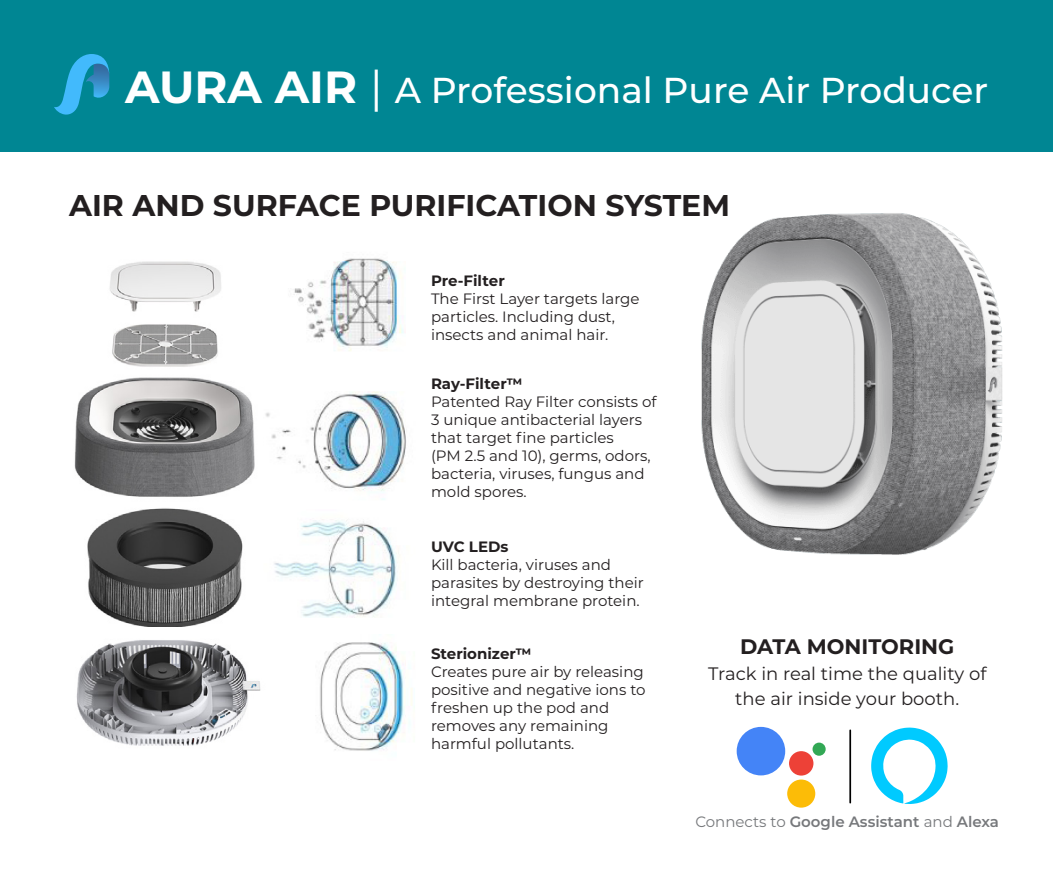
<style>
.page{position:relative;width:1053px;height:891px;background:#fff}
.page>*{position:absolute;margin:0;border:0;box-sizing:border-box;transform-origin:0 0}
.t1{font:500 36px "Montserrat";color:#fff}
.t2{font:700 30px "Montserrat";color:#231f20}
.t3{font:700 21px "Montserrat";color:#231f20}
.t4{font:18px/25.5px "Montserrat";color:#231f20;text-align:center}
.t5{font:15px/18px "Montserrat";color:#231f20}
.t6{font:700 15px "Montserrat";color:#231f20}
.t7{font:600 15px "Montserrat";color:#76787b}
.s1{font-weight:700;font-size:45px}
.s2{font-weight:400;font-size:45px}
.s3{font-weight:400}
</style>
<div class="page">
<div style="left:0;top:0;width:1053px;height:152px;background:#008693"></div>
<svg style="left:54px;top:54px;width:55px;height:61px"></svg>
<img style="left:74px;top:261px;width:181px;height:366px">
<img style="left:76px;top:640px;width:185px;height:106px">
<img style="left:294px;top:258px;width:110px;height:93px">
<img style="left:265px;top:391px;width:141px;height:109px">
<img style="left:320px;top:642px;width:92px;height:109px">
<img style="left:274px;top:519px;width:125px;height:99px">
<img style="left:701px;top:213px;width:302px;height:342px">
<div style="left:737px;top:727px;width:48px;height:48px;background:#4484f7;border-radius:50%"></div>
<div style="left:789px;top:751px;width:24px;height:25px;background:#ed4137;border-radius:50%"></div>
<div style="left:813px;top:743px;width:13px;height:13px;background:#32a855;border-radius:50%"></div>
<div style="left:787px;top:780px;width:28px;height:28px;background:#fcbc07;border-radius:50%"></div>
<hr style="left:849px;top:730px;width:2px;height:73px;background:#000">
<svg style="left:871px;top:728px;width:77px;height:76px"></svg>
<p class="t1" style="left:125px;top:65px;width:865px"><span class="s1">AURA AIR</span> <span class="s2">|</span> A Professional Pure Air Producer</p>
<p class="t2" style="left:69px;top:184px;width:662px">AIR AND SURFACE PURIFICATION SYSTEM</p>
<p class="t6" style="left:431px;top:270px;width:75px">Pre-Filter</p>
<p class="t5" style="left:431px;top:289px;width:210px">The First Layer targets large particles. Including dust, insects and animal hair.</p>
<p class="t6" style="left:431px;top:373px;width:93px">Ray-Filter™</p>
<p class="t5" style="left:431px;top:392px;width:227px">Patented Ray Filter consists of<br>3 unique antibacterial layers that target fine particles<br>(PM 2.5 and 10), germs, odors, bacteria, viruses, fungus and mold spores.</p>
<p class="t6" style="left:431px;top:536px;width:79px">UVC LEDs</p>
<p class="t5" style="left:431px;top:555px;width:214px">Kill bacteria, viruses and parasites by destroying their integral membrane protein.</p>
<p class="t6" style="left:431px;top:643px;width:102px">Sterionizer™</p>
<p class="t5" style="left:431px;top:662px;width:216px">Creates pure air by releasing positive and negative ions to freshen up the pod and removes any remaining harmful pollutants.</p>
<p class="t3" style="left:740px;top:631px;width:216px">DATA MONITORING</p>
<p class="t4" style="left:708px;top:660px;width:280px">Track in real time the quality of the air inside your booth.</p>
<p class="t7" style="left:695px;top:811px;width:305px"><span class="s3">Connects to</span> Google Assistant <span class="s3">and</span> Alexa</p>
</div>
